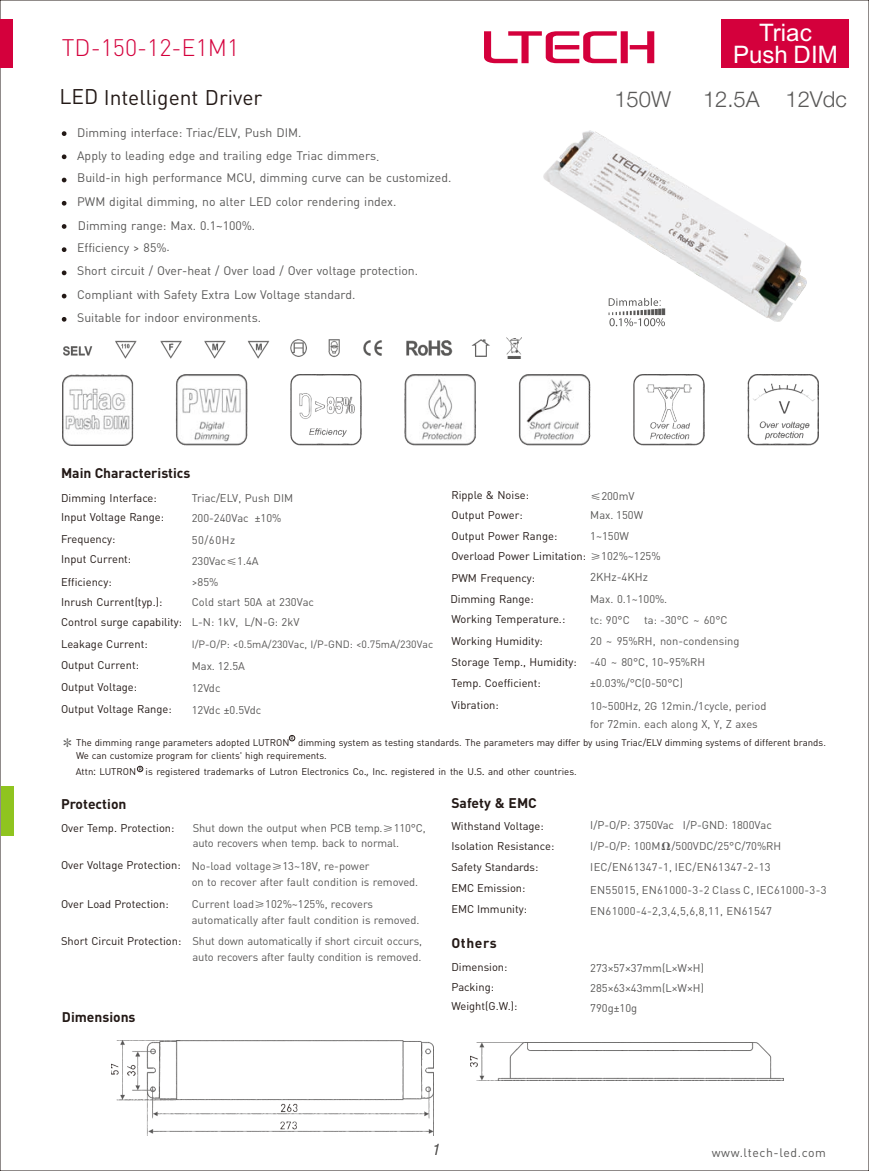
<style>
.page{position:relative;width:869px;height:1171px;background:#fff}
.page>*{position:absolute;margin:0;border:0;box-sizing:border-box;transform-origin:0 0}
.t1{font:24.15px/21.9px "Arial";color:#fff;text-align:center}
.t2{font:300 23.62px "DIN";color:#d4003c}
.t3{font:300 22.05px "Helvetica Neue LT Com";color:#595857}
.t4{font:21px "DIN Pro";color:#231916}
.t5{font:17.5px "Sim Sun";color:#595857}
.t6{font:italic 300 condensed 15.75px "Helvetica Neue LT";color:#595857}
.t7{font:700 13.83px "DIN Pro";color:#231916}
.t8{font:12.25px/23.3px "DIN Pro";color:#595857}
.t9{font:12.25px "DIN Pro";letter-spacing:.05em;color:#595857}
.t10{font:11.38px "DIN Pro";color:#595857}
.t11{font:11.2px/15.6px "DIN Pro";color:#595857}
.t12{font:11.2px/21.3px "DIN Pro";color:#231916}
.t13{font:11.2px/21.7px "DIN Pro";letter-spacing:.025em;color:#595857}
.t14{font:11.03px "DIN Pro";color:#231916}
.t15{font:10.5px "DIN Pro";color:#595857}
.t16{font:9.62px/13.5px "DIN Pro";color:#231916}
.t17{font:4.9px "Microsoft Ya Hei";color:#231916}
.s1{font-family:"FZDBSJW GB1 0"}
.s2{color:#595857}
.s3{font-family:"FZDBSJW GB1 0";color:#595857}
.s4{font-family:"Microsoft Ya Hei"}
</style>
<div class="page">
<div style="left:1px;top:786px;width:12px;height:50px;background:#8fc41f"></div>
<div style="left:1px;top:19px;width:12px;height:49px;background:#d4003c"></div>
<svg style="left:62px;top:131px;width:4px;height:5px"></svg>
<svg style="left:62px;top:294px;width:4px;height:4px"></svg>
<svg style="left:62px;top:317px;width:4px;height:5px"></svg>
<svg style="left:62px;top:270px;width:4px;height:5px"></svg>
<svg style="left:62px;top:247px;width:4px;height:5px"></svg>
<svg style="left:62px;top:224px;width:4px;height:5px"></svg>
<svg style="left:62px;top:201px;width:4px;height:5px"></svg>
<svg style="left:62px;top:178px;width:4px;height:4px"></svg>
<svg style="left:62px;top:154px;width:4px;height:5px"></svg>
<img style="left:62px;top:374px;width:755px;height:72px">
<img style="left:111px;top:1040px;width:322px;height:95px">
<img style="left:470px;top:1042px;width:313px;height:38px">
<svg style="left:289px;top:735px;width:6px;height:6px"></svg>
<svg style="left:137px;top:766px;width:6px;height:6px"></svg>
<img style="left:63px;top:338px;width:458px;height:20px">
<svg style="left:484px;top:31px;width:170px;height:32px"></svg>
<img style="left:543px;top:130px;width:262px;height:191px">
<div style="left:720px;top:19px;width:128px;height:49px;background:#d4003c"></div>
<svg style="left:608px;top:298px;width:57px;height:28px"></svg>
<h2 class="t2" style="left:62px;top:39px;width:179px">TD 150 12-E1M1</h2>
<h2 class="t2" style="left:91px;top:39px;width:58px">- -</h2>
<h3 class="t4" style="left:59px;top:89px;width:204px">LED Intelligent Driver</h3>
<p class="t8" style="left:77px;top:123px;width:226px">Dimming interface: Triac/ELV, Push DIM.</p>
<p class="t8" style="left:77px;top:145px;width:375px">Apply to leading edge and trailing edge Triac dimmers.<br>Build-in high performance MCU, dimming curve can be customized.<br>PWM digital dimming, no alter LED color rendering index.<br>Dimming range: Max. 0.1~100%.</p>
<p class="t8" style="left:77px;top:237px;width:342px">Efficiency &gt; 85%.<br>Short circuit / Over-heat / Over load / Over voltage protection.<br>Compliant with Safety Extra Low Voltage standard.<br>Suitable for indoor environments.</p>
<p class="t7" style="left:61px;top:467px;width:131px">Main Characteristics</p>
<p class="t12" style="left:61px;top:488px;width:97px">Dimming Interface:</p>
<p class="t11" style="left:192px;top:491px;width:103px">Triac/ELV, Push DIM</p>
<p class="t12" style="left:61px;top:507px;width:104px">Input Voltage Range:</p>
<p class="t11" style="left:192px;top:511px;width:91px">200-240Vac ±10%</p>
<p class="t12" style="left:451px;top:486px;width:79px;line-height:20.3px">Ripple &amp; Noise:<br>Output Power:</p>
<h1 class="t1" style="left:732px;top:24px;width:106px">Triac<br>Push DIM</h1>
<h3 class="t3" style="left:614px;top:91px;width:58px">150W</h3>
<h3 class="t3" style="left:702px;top:91px;width:145px">12.5A 12Vdc</h3>
<p class="t11" style="left:590px;top:490px;width:46px"><span class="s1">≤</span>200mV</p>
<p class="t11" style="left:590px;top:508px;width:54px">Max. 150W</p>
<p class="t12" style="left:61px;top:529px;width:56px">Frequency:</p>
<p class="t12" style="left:61px;top:573px;width:103px;line-height:19.6px">Efficiency:<br>Inrush Current(typ.):</p>
<p class="t12" style="left:61px;top:633px;width:112px;line-height:21.9px">Leakage Current:<br>Output Current:<br>Output Voltage:<br>Output Voltage Range:</p>
<p class="t11" style="left:192px;top:533px;width:45px">50/60Hz</p>
<p class="t11" style="left:192px;top:575px;width:28px">&gt;85%</p>
<p class="t12" style="left:61px;top:550px;width:72px">Input Current:</p>
<p class="t11" style="left:192px;top:554px;width:68px">230Vac<span class="s1">≤</span>1.4A</p>
<p class="t11" style="left:192px;top:595px;width:124px">Cold start 50A at 230Vac</p>
<p class="t12" style="left:61px;top:612px;width:240px">Control surge capability: <span class="s2">L-N: 1kV, L/N-G: 2kV</span></p>
<p class="t15" style="left:192px;top:640px;width:243px">I/P-O/P: &lt;0.5mA/230Vac, I/P-GND: &lt;0.75mA/230Vac</p>
<p class="t11" style="left:192px;top:656px;width:55px;line-height:22.2px">Max. 12.5A<br>12Vdc</p>
<p class="t11" style="left:192px;top:703px;width:71px">12Vdc ±0.5Vdc</p>
<p class="t11" style="left:590px;top:529px;width:40px">1~150W</p>
<p class="t12" style="left:451px;top:526px;width:211px;line-height:20.7px">Output Power Range:<br>Overload Power Limitation: <span class="s3">≥</span><span class="s2">102%~125%</span></p>
<p class="t14" style="left:451px;top:574px;width:85px">PWM Frequency:</p>
<p class="t10" style="left:590px;top:572px;width:59px">2KHz-4KHz</p>
<p class="t12" style="left:450px;top:589px;width:85px">Dimming Range:</p>
<p class="t12" style="left:451px;top:610px;width:127px">Working Temperature.:<br>Working Humidity:<br>Storage Temp., Humidity:<br>Temp. Coefficient:<br>Vibration:</p>
<p class="t11" style="left:590px;top:592px;width:78px">Max. 0.1~100%.</p>
<p class="t11" style="left:590px;top:613px;width:41px">tc: 90°C</p>
<p class="t11" style="left:590px;top:610px;width:151px;line-height:21.2px;text-indent:54px">ta: -30°C ~ 60°C<br>20 ~ 95%RH, non-condensing -40 ~ 80°C, 10~95%RH ±0.03%/°C(0-50°C)</p>
<p class="t11" style="left:590px;top:697px;width:178px;line-height:18.6px">10~500Hz, 2G 12min./1cycle, period for 72min. each along X, Y, Z axes</p>
<h3 class="t5" style="left:63px;top:734px;width:10px">*</h3>
<p class="t17" style="left:290px;top:736px;width:5px">R</p>
<p class="t17" style="left:139px;top:767px;width:5px">R</p>
<p class="t16" style="left:76px;top:736px;width:751px">The dimming range parameters adopted LUTRON dimming system as testing standards. The parameters may differ by using Triac/ELV dimming systems of different brands.<br>We can customize program for clients' high requirements.</p>
<p class="t16" style="left:76px;top:765px;width:502px">Attn<span class="s4">:</span> LUTRON is registered trademarks of Lutron Electronics Co<span class="s4">.,</span> Inc<span class="s4">.</span> registered in the U<span class="s4">.</span>S<span class="s4">.</span> and other countries.</p>
<p class="t7" style="left:61px;top:798px;width:67px">Protection</p>
<p class="t12" style="left:61px;top:818px;width:115px">Over Temp. Protection:</p>
<p class="t12" style="left:61px;top:856px;width:121px">Over Voltage Protection:</p>
<p class="t12" style="left:61px;top:894px;width:109px">Over Load Protection:</p>
<p class="t12" style="left:61px;top:931px;width:122px">Short Circuit Protection:</p>
<p class="t11" style="left:192px;top:821px;width:234px">Shut down the output when PCB temp.<span class="s1">≥</span>110°C, auto recovers when temp. back to normal.</p>
<p class="t11" style="left:192px;top:859px;width:228px">No-load voltage<span class="s1">≥</span>13~18V, re-power<br>on to recover after fault condition is removed.</p>
<p class="t11" style="left:192px;top:897px;width:229px">Current load<span class="s1">≥</span>102%~125%, recovers automatically after fault condition is removed.</p>
<p class="t11" style="left:192px;top:934px;width:231px">Shut down automatically if short circuit occurs, auto recovers after faulty condition is removed.</p>
<p class="t7" style="left:62px;top:1011px;width:75px">Dimensions</p>
<p class="t7" style="left:451px;top:797px;width:87px">Safety &amp; EMC</p>
<p class="t12" style="left:451px;top:816px;width:104px">Withstand Voltage:<br>Isolation Resistance:<br>Safety Standards:<br>EMC Emission:<br>EMC Immunity:</p>
<p class="t7" style="left:451px;top:937px;width:47px">Others</p>
<p class="t12" style="left:451px;top:958px;width:67px;line-height:19.4px">Dimension:<br>Packing:<br>Weight(G.W.):</p>
<p class="t11" style="left:590px;top:818px;width:183px">I/P-O/P: 3750Vac I/P-GND: 1800Vac</p>
<p class="t13" style="left:590px;top:836px;width:238px">I/P-O/P: 100M<span class="s1">Ω</span>/500VDC/25°C/70%RH IEC/EN61347-1, IEC/EN61347-2-13<br>EN55015, EN61000-3-2 Class C, IEC61000-3-3<br>EN61000-4-2,3,4,5,6,8,11, EN61547</p>
<p class="t11" style="left:590px;top:959px;width:115px;line-height:19.6px;text-align:justify">273×57×37mm(L×W×H)<br>285×63×43mm(L×W×H)<br>790g±10g</p>
<h3 class="t6" style="left:431px;top:1140px;width:9px">1</h3>
<p class="t9" style="left:711px;top:1147px;width:116px">www.ltech-led.com</p>
</div>
